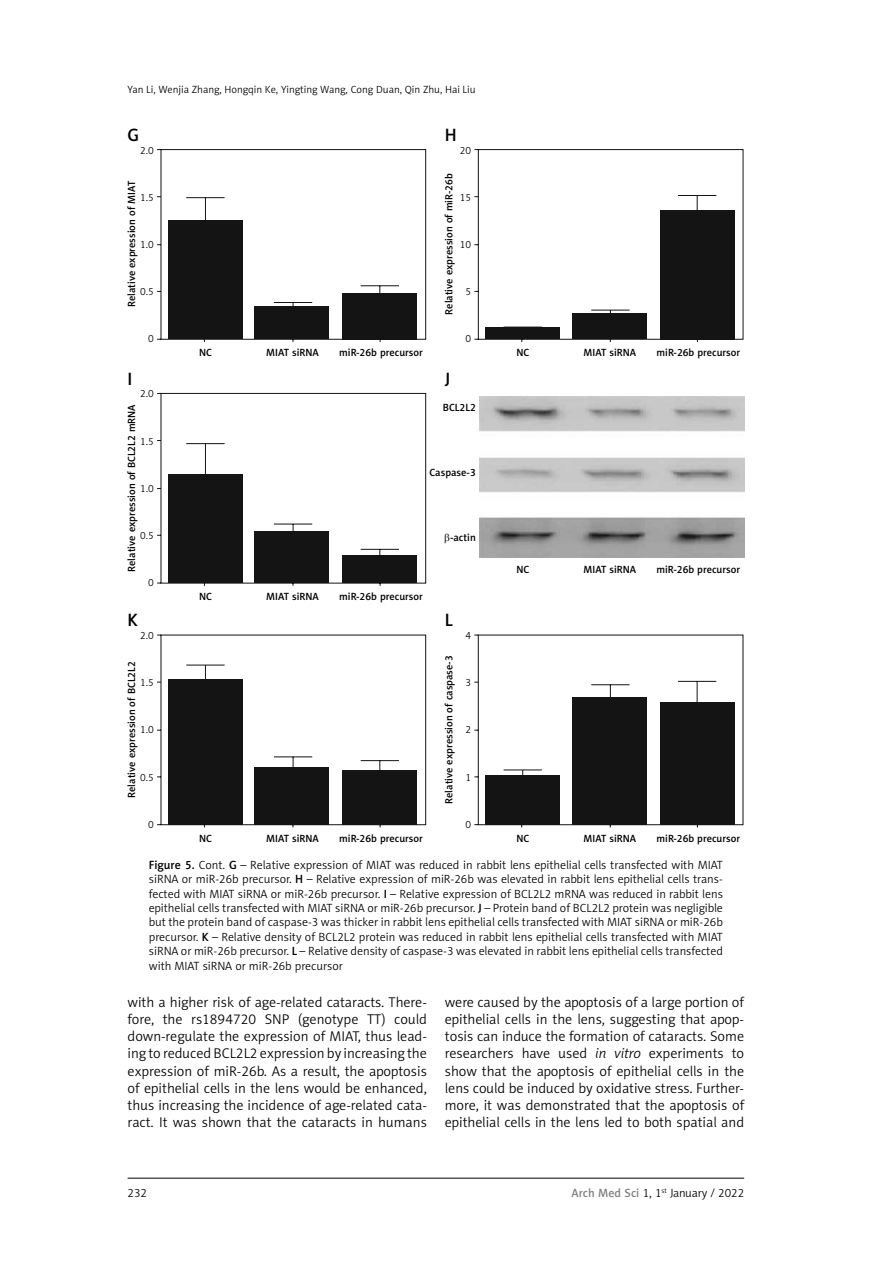
<style>
.page{position:relative;width:893px;height:1263px;background:#fff}
.page>*{position:absolute;margin:0;border:0;box-sizing:border-box;transform-origin:0 0}
.t1{font:18px "Naomi Sans EFN Medium";color:#000}
.t2{font:14.25px/17.2px "Naomi Sans EFN Light";color:#000;text-align:justify}
.t3{font:12px/14.4px "Naomi Sans EFN Light";color:#000;text-align:justify}
.t4{font:10.5px "Naomi Sans EFN Medium";color:#000}
.t5{font:10.5px "Naomi Sans EFN Light";color:#000}
.s1{font-family:"Naomi Sans EFN Medium"}
.s2{font-style:italic}
.s3{font-family:"Naomi Sans EFN Medium";color:#808285}
</style>
<div class="page">
<hr style="left:128px;top:1178px;width:616px;height:1px;background:#000">
<svg style="left:157px;top:149px;width:269px;height:193px"></svg>
<div style="left:168px;top:220px;width:75px;height:119px;background:#141414"></div>
<div style="left:255px;top:306px;width:74px;height:33px;background:#141414"></div>
<div style="left:343px;top:293px;width:74px;height:46px;background:#141414"></div>
<hr style="left:186px;top:197px;width:39px;height:1px;background:#141414">
<svg style="left:205px;top:198px;width:1px;height:22px"></svg>
<hr style="left:274px;top:302px;width:38px;height:1px;background:#141414">
<hr style="left:361px;top:285px;width:38px;height:1px;background:#141414">
<svg style="left:157px;top:393px;width:269px;height:193px"></svg>
<div style="left:168px;top:474px;width:75px;height:109px;background:#141414"></div>
<div style="left:255px;top:531px;width:74px;height:52px;background:#141414"></div>
<div style="left:343px;top:555px;width:74px;height:28px;background:#141414"></div>
<hr style="left:186px;top:443px;width:39px;height:1px;background:#141414">
<hr style="left:205px;top:444px;width:1px;height:31px;background:#141414">
<hr style="left:274px;top:524px;width:38px;height:1px;background:#141414">
<hr style="left:361px;top:549px;width:38px;height:1px;background:#141414">
<svg style="left:157px;top:634px;width:269px;height:194px"></svg>
<div style="left:168px;top:679px;width:75px;height:146px;background:#141414"></div>
<div style="left:255px;top:767px;width:74px;height:58px;background:#141414"></div>
<div style="left:343px;top:770px;width:74px;height:55px;background:#141414"></div>
<hr style="left:186px;top:665px;width:39px;height:1px;background:#141414">
<svg style="left:205px;top:665px;width:1px;height:14px"></svg>
<hr style="left:274px;top:756px;width:38px;height:1px;background:#141414">
<hr style="left:361px;top:760px;width:38px;height:1px;background:#141414">
<svg style="left:474px;top:634px;width:270px;height:194px"></svg>
<div style="left:486px;top:775px;width:74px;height:50px;background:#141414"></div>
<div style="left:572px;top:698px;width:74px;height:127px;background:#141414"></div>
<div style="left:660px;top:702px;width:74px;height:123px;background:#141414"></div>
<hr style="left:504px;top:769px;width:38px;height:1px;background:#141414">
<hr style="left:591px;top:684px;width:38px;height:1px;background:#141414">
<svg style="left:610px;top:685px;width:1px;height:13px"></svg>
<hr style="left:678px;top:681px;width:38px;height:1px;background:#141414">
<svg style="left:697px;top:682px;width:1px;height:20px"></svg>
<svg style="left:474px;top:149px;width:270px;height:193px"></svg>
<div style="left:486px;top:328px;width:74px;height:11px;background:#141414"></div>
<div style="left:572px;top:313px;width:74px;height:26px;background:#141414"></div>
<div style="left:660px;top:210px;width:74px;height:129px;background:#141414"></div>
<hr style="left:504px;top:327px;width:38px;height:1px;background:#141414">
<hr style="left:591px;top:310px;width:39px;height:1px;background:#141414">
<hr style="left:678px;top:195px;width:38px;height:1px;background:#141414">
<svg style="left:697px;top:196px;width:1px;height:14px"></svg>
<img style="left:479px;top:517px;width:265px;height:40px">
<img style="left:479px;top:457px;width:265px;height:36px">
<img style="left:479px;top:396px;width:265px;height:36px">
<p class="t5" style="left:128px;top:83px;width:350px">Yan Li, Wenjia Zhang, Hongqin Ke, Yingting Wang, Cong Duan, Qin Zhu, Hai Liu</p>
<h1 class="t1" style="left:128px;top:124px;width:13px">G</h1>
<p class="t5" style="left:140px;top:144px;width:15px">2.0</p>
<p class="t4" style="left:125px;top:307px;width:128px;rotate:-90deg">Relative expression of MIAT</p>
<p class="t5" style="left:140px;top:191px;width:15px">1.5</p>
<p class="t5" style="left:140px;top:238px;width:15px">1.0</p>
<p class="t5" style="left:140px;top:286px;width:15px">0.5</p>
<p class="t5" style="left:148px;top:333px;width:7px">0</p>
<h1 class="t1" style="left:128px;top:368px;width:6px">I</h1>
<p class="t5" style="left:140px;top:388px;width:15px">2.0</p>
<p class="t4" style="left:125px;top:572px;width:169px;rotate:-90deg">Relative expression of BCL2L2 mRNA</p>
<p class="t5" style="left:140px;top:435px;width:15px">1.5</p>
<p class="t5" style="left:140px;top:482px;width:15px">1.0</p>
<p class="t5" style="left:140px;top:529px;width:15px">0.5</p>
<p class="t5" style="left:148px;top:577px;width:7px">0</p>
<h1 class="t1" style="left:445px;top:124px;width:13px">H</h1>
<p class="t5" style="left:460px;top:144px;width:13px">20</p>
<p class="t4" style="left:443px;top:315px;width:143px;rotate:-90deg">Relative expression of miR-26b</p>
<p class="t5" style="left:460px;top:191px;width:13px">15</p>
<p class="t5" style="left:460px;top:238px;width:13px">10</p>
<p class="t5" style="left:466px;top:286px;width:7px">5</p>
<p class="t4" style="left:199px;top:346px;width:14px">NC</p>
<p class="t4" style="left:266px;top:346px;width:54px">MIAT siRNA</p>
<p class="t4" style="left:339px;top:346px;width:85px">miR-26b precursor</p>
<p class="t5" style="left:466px;top:333px;width:7px">0</p>
<h1 class="t1" style="left:445px;top:368px;width:7px">J</h1>
<p class="t4" style="left:443px;top:401px;width:34px">BCL2L2</p>
<p class="t4" style="left:429px;top:466px;width:48px">Caspase-3</p>
<p class="t4" style="left:199px;top:590px;width:14px">NC</p>
<p class="t4" style="left:266px;top:590px;width:54px">MIAT siRNA</p>
<p class="t4" style="left:339px;top:590px;width:85px">miR-26b precursor</p>
<p class="t4" style="left:450px;top:532px;width:27px">-actin</p>
<h1 class="t1" style="left:128px;top:609px;width:12px">K</h1>
<h1 class="t1" style="left:445px;top:609px;width:10px">L</h1>
<p class="t5" style="left:140px;top:629px;width:15px">2.0</p>
<p class="t5" style="left:465px;top:629px;width:7px">4</p>
<p class="t4" style="left:125px;top:798px;width:138px;rotate:-90deg">Relative expression of BCL2L2</p>
<p class="t4" style="left:443px;top:804px;width:150px;rotate:-90deg">Relative expression of caspase-3</p>
<p class="t5" style="left:140px;top:677px;width:15px">1.5</p>
<p class="t5" style="left:140px;top:724px;width:15px">1.0</p>
<p class="t5" style="left:140px;top:771px;width:15px">0.5</p>
<p class="t5" style="left:465px;top:677px;width:7px">3</p>
<p class="t5" style="left:465px;top:724px;width:7px">2</p>
<p class="t5" style="left:465px;top:771px;width:7px">1</p>
<p class="t5" style="left:148px;top:818px;width:7px">0</p>
<p class="t5" style="left:465px;top:818px;width:7px">0</p>
<p class="t4" style="left:516px;top:346px;width:14px">NC</p>
<p class="t4" style="left:584px;top:346px;width:54px">MIAT siRNA</p>
<p class="t4" style="left:657px;top:346px;width:85px">miR-26b precursor</p>
<p class="t4" style="left:516px;top:563px;width:14px">NC</p>
<p class="t4" style="left:583px;top:563px;width:54px">MIAT siRNA</p>
<p class="t4" style="left:656px;top:563px;width:85px">miR-26b precursor</p>
<p class="t4" style="left:199px;top:832px;width:14px">NC</p>
<p class="t4" style="left:266px;top:832px;width:54px">MIAT siRNA</p>
<p class="t4" style="left:339px;top:832px;width:85px">miR-26b precursor</p>
<p class="t4" style="left:516px;top:832px;width:14px">NC</p>
<p class="t4" style="left:583px;top:832px;width:54px">MIAT siRNA</p>
<p class="t4" style="left:656px;top:832px;width:85px">miR-26b precursor</p>
<p class="t3" style="left:149px;top:857px;width:576px"><span class="s1">Figure 5.</span> Cont. <span class="s1">G</span> – Relative expression of MIAT was reduced in rabbit lens epithelial cells transfected with MIAT siRNA or miR-26b precursor. <span class="s1">H</span> – Relative expression of miR-26b was elevated in rabbit lens epithelial cells trans&shy;fected with MIAT siRNA or miR-26b precursor. <span class="s1">I</span> – Relative expression of BCL2L2 mRNA was reduced in rabbit lens epithelial cells transfected with MIAT siRNA or miR-26b precursor. <span class="s1">J</span> – Protein band of BCL2L2 protein was negligible but the protein band of caspase-3 was thicker in rabbit lens epithelial cells transfected with MIAT siRNA or miR-26b precursor. <span class="s1">K</span> – Relative density of BCL2L2 protein was reduced in rabbit lens epithelial cells transfected with MIAT siRNA or miR-26b precursor. <span class="s1">L</span> – Relative density of caspase-3 was elevated in rabbit lens epithelial cells transfected with MIAT siRNA or miR-26b precursor</p>
<p class="t2" style="left:128px;top:993px;width:301px">with a higher risk of age-related cataracts. There&shy;fore, the rs1894720 SNP (genotype TT) could down-regulate the expression of MIAT, thus lead&shy;ing to reduced BCL2L2 expression by increasing the expression of miR-26b. As a result, the apoptosis of epithelial cells in the lens would be enhanced, thus increasing the incidence of age-related cata&shy;ract. It was shown that the cataracts in humans</p>
<p class="t2" style="left:445px;top:993px;width:301px">were caused by the apoptosis of a large portion of epithelial cells in the lens, suggesting that apop&shy;tosis can induce the formation of cataracts. Some researchers have used <span class="s2">in vitro</span> experiments to show that the apoptosis of epithelial cells in the lens could be induced by oxidative stress. Further&shy;more, it was demonstrated that the apoptosis of epithelial cells in the lens led to both spatial and</p>
<p class="t3" style="left:128px;top:1186px;width:21px">232</p>
<p class="t3" style="left:571px;top:1186px;width:174px"><span class="s3">Arch Med Sci</span> 1, 1<sup>st</sup> January / 2022</p>
</div>
